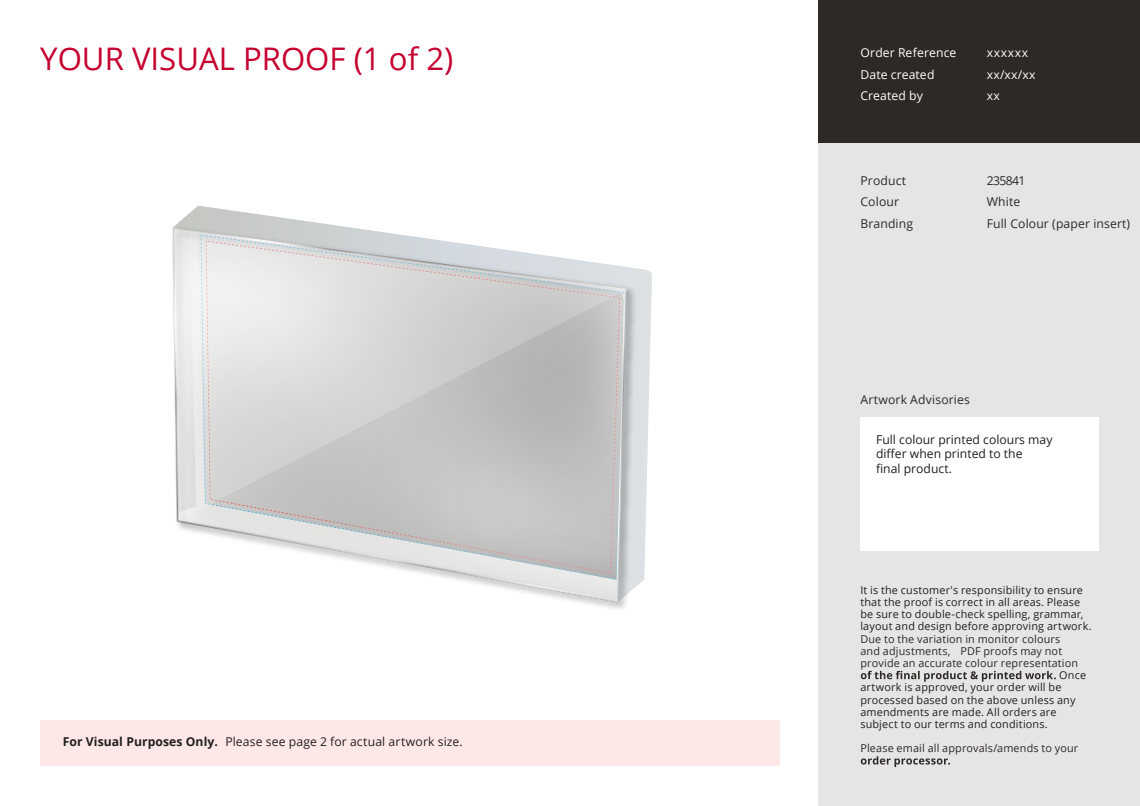
<style>
.page{position:relative;width:1140px;height:806px;background:#fff}
.page>*{position:absolute;margin:0;border:0;box-sizing:border-box;transform-origin:0 0}
.t1{font:31.1px "Open Sans";color:#c5002e}
.t2{font:12.2px/14.6px "Open Sans";color:#231f20}
.t3{font:12.2px/21.7px "Open Sans";letter-spacing:.01em;color:#2e2926}
.t4{font:12.2px/21.7px "Open Sans";letter-spacing:.01em;color:#fff}
.t5{font:12.2px/21.7px "Open Sans";letter-spacing:.05em;color:#fff}
.t6{font:10.8px/12.2px "Open Sans";letter-spacing:.015em;color:#231f20}
.t7{font:10.8px/12.2px "Open Sans";letter-spacing:.015em;color:#2e2926}
.s1{font-weight:700}
</style>
<div class="page">
<div style="left:40px;top:720px;width:739px;height:45px;background:#fde8e7"></div>
<div style="left:818px;top:142px;width:321px;height:664px;background:#e5e5e3"></div>
<div style="left:860px;top:417px;width:239px;height:134px;background:#fff"></div>
<div style="left:818px;top:0;width:321px;height:142px;background:#2e2926"></div>
<svg style="left:860px;top:756px;width:90px;height:11px"></svg>
<svg style="left:860px;top:671px;width:195px;height:10px"></svg>
<svg style="left:178px;top:206px;width:474px;height:377px"></svg>
<img style="left:172px;top:224px;width:466px;height:385px">
<svg style="left:174px;top:521px;width:451px;height:80px"></svg>
<svg style="left:174px;top:229px;width:453px;height:292px;background:#d1d1d1"></svg>
<h1 class="t1" style="left:40px;top:38px;width:414px">YOUR VISUAL PROOF (1 of 2)</h1>
<p class="t2" style="left:63px;top:734px;width:401px"><span class="s1">For Visual Purposes Only.</span> Please see page 2 for actual artwork size.</p>
<p class="t4" style="left:860px;top:41px;width:97px">Order Reference<br>Date created<br>Created by</p>
<p class="t3" style="left:860px;top:169px;width:54px">Product<br>Colour<br>Branding</p>
<p class="t5" style="left:986px;top:41px;width:50px">xxxxxx xx/xx/xx xx</p>
<p class="t3" style="left:986px;top:169px;width:145px">235841<br>White<br>Full Colour (paper insert)</p>
<p class="t3" style="left:860px;top:388px;width:111px">Artwork Advisories</p>
<p class="t2" style="left:876px;top:432px;width:178px">Full colour printed colours may differ when printed to the<br>final product.</p>
<p class="t6" style="left:860px;top:583px;width:233px">It is the customer's responsibility to ensure that the proof is correct in all areas. Please be sure to double-check spelling, grammar, layout and design before approving artwork.</p>
<p class="t7" style="left:860px;top:632px;width:219px">Due to the variation in monitor colours and adjustments, PDF proofs may not provide an accurate colour representation</p>
<p class="t6" style="left:860px;top:669px;width:227px;text-indent:199px">Once artwork is approved, your order will be processed based on the above unless any amendments are made. All orders are subject to our terms and conditions.</p>
<p class="t7" style="left:860px;top:742px;width:219px">Please email all approvals/amends to your</p>
</div>
